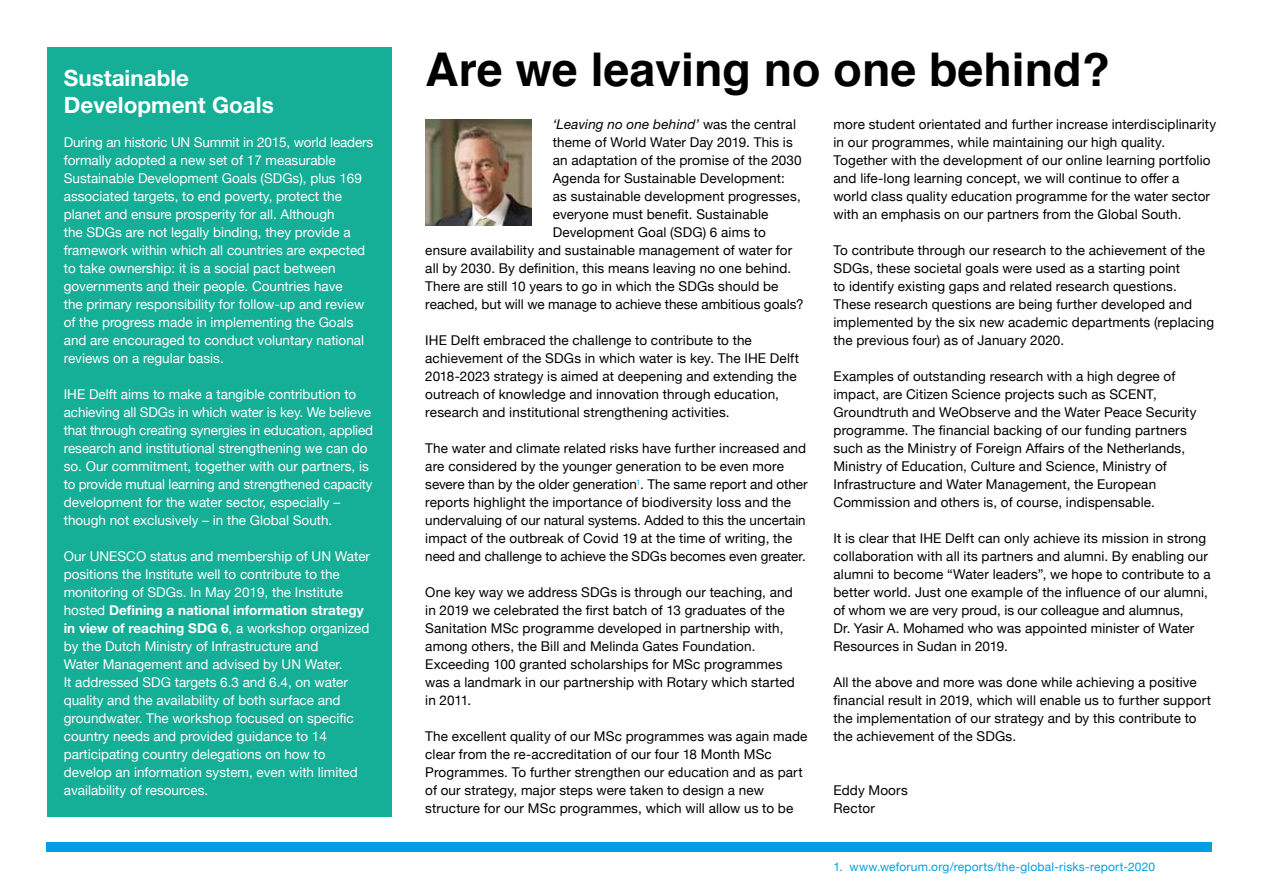
<style>
.page{position:relative;width:1263px;height:893px;background:#fff}
.page>*{position:absolute;margin:0;border:0;box-sizing:border-box;transform-origin:0 0}
.t1{font:700 46.5px "Helvetica";color:#000}
.t2{font:700 22.5px/27px "Helvetica Neue";color:#fff}
.t3{font:13.5px/18px "Helvetica Neue";letter-spacing:.01em;color:#000}
.t4{font:13.5px/18px "Helvetica Neue";color:#fff}
.t5{font:italic 13.5px "Helvetica Neue";letter-spacing:.01em;color:#000}
.t6{font:12px "Helvetica Neue";letter-spacing:.015em;color:#009fe3}
.s1{font-weight:700}
.s2{font-style:normal}
</style>
<div class="page">
<img style="left:425px;top:119px;width:106px;height:107px">
<div style="left:47px;top:842px;width:1165px;height:10px;background:#009fe3"></div>
<div style="left:47px;top:47px;width:344px;height:769px;background:#15af97"></div>
<h2 class="t2" style="left:64px;top:64px;width:211px">Sustainable<br>Development Goals</h2>
<p class="t4" style="left:64px;top:134px;width:311px">During an historic UN Summit in 2015, world leaders formally adopted a new set of 17 measurable Sustainable Development Goals (SDGs), plus 169 associated targets, to end poverty, protect the planet and ensure prosperity for all. Although<br>the SDGs are not legally binding, they provide a framework within which all countries are expected to take ownership: it is a social pact between governments and their people. Countries have<br>the primary responsibility for follow-up and review of the progress made in implementing the Goals and are encouraged to conduct voluntary national reviews on a regular basis.</p>
<p class="t4" style="left:64px;top:386px;width:311px">IHE Delft aims to make a tangible contribution to achieving all SDGs in which water is key. We believe that through creating synergies in education, applied research and institutional strengthening we can do so. Our commitment, together with our partners, is to provide mutual learning and strengthened capacity development for the water sector, especially – though not exclusively – in the Global South.</p>
<p class="t4" style="left:64px;top:548px;width:308px">Our UNESCO status and membership of UN Water positions the Institute well to contribute to the monitoring of SDGs. In May 2019, the Institute hosted <span class="s1">Defining a national information strategy in view of reaching SDG 6</span>, a workshop organized by the Dutch Ministry of Infrastructure and<br>Water Management and advised by UN Water.<br>It addressed SDG targets 6.3 and 6.4, on water quality and the availability of both surface and groundwater. The workshop focused on specific country needs and provided guidance to 14 participating country delegations on how to develop an information system, even with limited availability of resources.</p>
<h1 class="t1" style="left:425px;top:32px;width:686px">Are we leaving no one behind?</h1>
<p class="t5" style="left:553px;top:116px;width:245px">‘Leaving no one behind’ <span class="s2">was the central</span></p>
<p class="t3" style="left:553px;top:134px;width:242px">theme of World Water Day 2019. This is</p>
<p class="t3" style="left:553px;top:152px;width:250px">an adaptation of the promise of the 2030</p>
<p class="t3" style="left:553px;top:170px;width:233px">Agenda for Sustainable Development:</p>
<p class="t3" style="left:553px;top:188px;width:249px">as sustainable development progresses,</p>
<p class="t3" style="left:553px;top:206px;width:217px">everyone must benefit. Sustainable</p>
<p class="t3" style="left:553px;top:224px;width:215px">Development Goal (SDG) 6 aims to</p>
<p class="t3" style="left:425px;top:242px;width:369px">ensure availability and sustainable management of water for</p>
<p class="t3" style="left:425px;top:260px;width:367px">all by 2030. By definition, this means leaving no one behind.</p>
<p class="t3" style="left:425px;top:278px;width:355px">There are still 10 years to go in which the SDGs should be</p>
<p class="t3" style="left:425px;top:296px;width:380px">reached, but will we manage to achieve these ambitious goals?</p>
<p class="t3" style="left:425px;top:332px;width:375px">IHE Delft embraced the challenge to contribute to the achievement of the SDGs in which water is key. The IHE Delft 2018-2023 strategy is aimed at deepening and extending the outreach of knowledge and innovation through education, research and institutional strengthening activities.</p>
<p class="t3" style="left:425px;top:440px;width:384px">The water and climate related risks have further increased and are considered by the younger generation to be even more severe than by the older generation<sup>1</sup>. The same report and other reports highlight the importance of biodiversity loss and the undervaluing of our natural systems. Added to this the uncertain impact of the outbreak of Covid 19 at the time of writing, the need and challenge to achieve the SDGs becomes even greater.</p>
<p class="t3" style="left:425px;top:584px;width:371px">One key way we address SDGs is through our teaching, and in 2019 we celebrated the first batch of 13 graduates of the Sanitation MSc programme developed in partnership with, among others, the Bill and Melinda Gates Foundation.<br>Exceeding 100 granted scholarships for MSc programmes was a landmark in our partnership with Rotary which started in 2011.</p>
<p class="t3" style="left:425px;top:728px;width:384px">The excellent quality of our MSc programmes was again made clear from the re-accreditation of our four 18 Month MSc Programmes. To further strengthen our education and as part of our strategy, major steps were taken to design a new structure for our MSc programmes, which will allow us to be</p>
<p class="t3" style="left:833px;top:116px;width:384px">more student orientated and further increase interdisciplinarity in our programmes, while maintaining our high quality.<br>Together with the development of our online learning portfolio and life-long learning concept, we will continue to offer a world class quality education programme for the water sector with an emphasis on our partners from the Global South.</p>
<p class="t3" style="left:833px;top:242px;width:382px">To contribute through our research to the achievement of the SDGs, these societal goals were used as a starting point<br>to identify existing gaps and related research questions.<br>These research questions are being further developed and implemented by the six new academic departments (replacing the previous four) as of January 2020.</p>
<p class="t3" style="left:833px;top:368px;width:365px">Examples of outstanding research with a high degree of impact, are Citizen Science projects such as SCENT, Groundtruth and WeObserve and the Water Peace Security programme. The financial backing of our funding partners such as the Ministry of Foreign Affairs of the Netherlands, Ministry of Education, Culture and Science, Ministry of Infrastructure and Water Management, the European Commission and others is, of course, indispensable.</p>
<p class="t3" style="left:833px;top:530px;width:379px">It is clear that IHE Delft can only achieve its mission in strong collaboration with all its partners and alumni. By enabling our alumni to become “Water leaders”, we hope to contribute to a better world. Just one example of the influence of our alumni, of whom we are very proud, is our colleague and alumnus,<br>Dr. Yasir A. Mohamed who was appointed minister of Water Resources in Sudan in 2019.</p>
<p class="t3" style="left:833px;top:674px;width:379px">All the above and more was done while achieving a positive financial result in 2019, which will enable us to further support the implementation of our strategy and by this contribute to the achievement of the SDGs.</p>
<p class="t3" style="left:833px;top:782px;width:76px">Eddy Moors<br>Rector</p>
<p class="t6" style="left:833px;top:858px;width:323px">1. www.weforum.org/reports/the-global-risks-report-2020</p>
</div>
